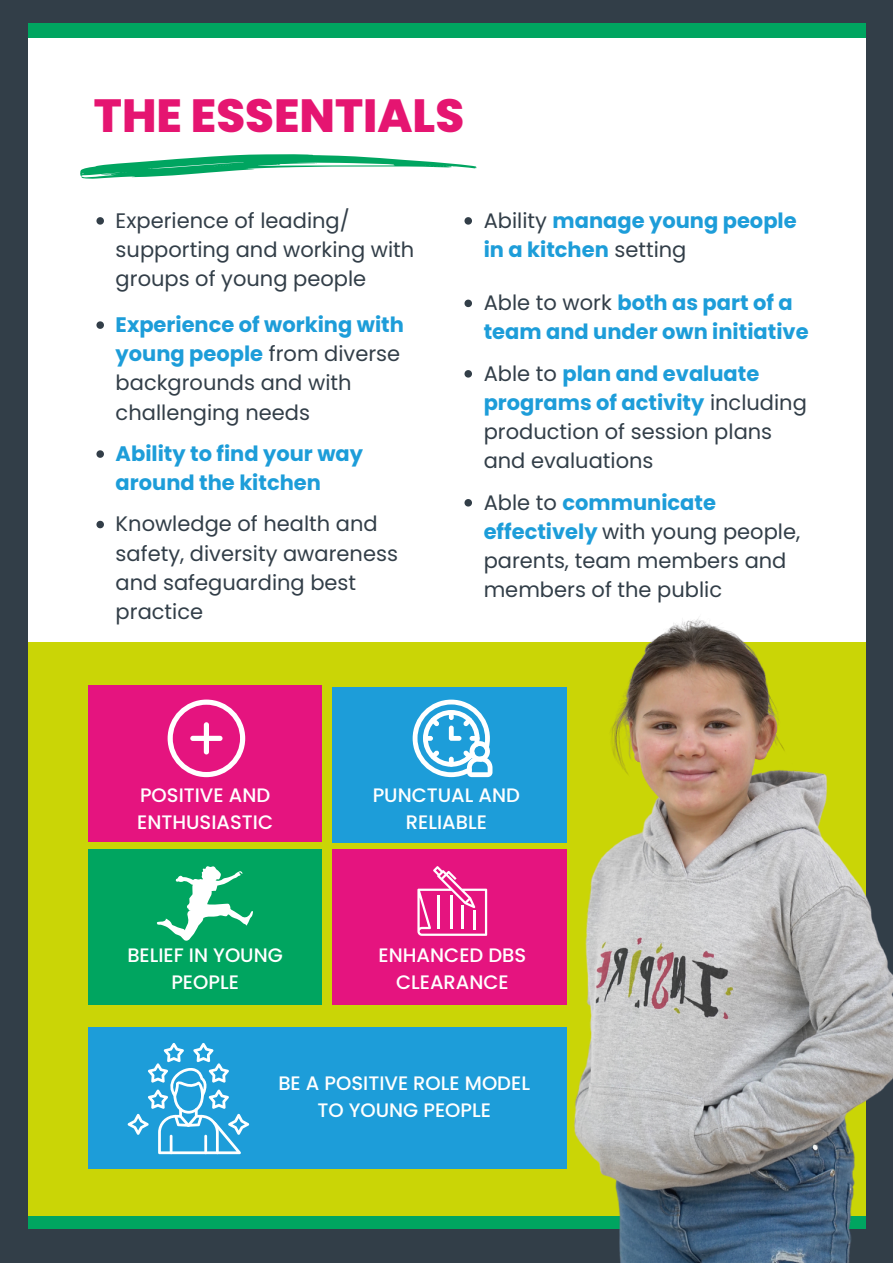
<style>
.page{position:relative;width:893px;height:1264px;background:#fff}
.page>*{position:absolute;margin:0;border:0;box-sizing:border-box;transform-origin:0 0}
.t1{font:800 46.5px "Poppins";color:#e51571}
.t2{font:21px/29.2px "Poppins";color:#323e48}
.t3{font:700 21px/29.2px "Poppins";color:#1d9dd9}
.t4{font:500 19.5px/27px "Poppins";color:#fff;text-align:center}
.s1{font-weight:700;color:#1d9dd9}
.s2{font-weight:400;color:#323e48}
</style>
<div class="page">
<div style="left:0;top:0;width:892px;height:38px;background:#00a560"></div>
<div style="left:0;top:1216px;width:892px;height:39px;background:#00a560"></div>
<div style="left:22px;top:642px;width:848px;height:573px;background:#cad506"></div>
<div style="left:0;top:0;width:892px;height:23px;background:#323e48"></div>
<div style="left:0;top:1229px;width:892px;height:33px;background:#323e48"></div>
<div style="left:0;top:0;width:28px;height:1262px;background:#323e48"></div>
<div style="left:866px;top:0;width:26px;height:1262px;background:#323e48"></div>
<div style="left:88px;top:849px;width:234px;height:155px;background:#00a560"></div>
<div style="left:333px;top:849px;width:233px;height:155px;background:#e5147f"></div>
<div style="left:88px;top:1027px;width:478px;height:141px;background:#1d9dd9"></div>
<svg style="left:156px;top:866px;width:97px;height:75px"></svg>
<svg style="left:417px;top:866px;width:64px;height:69px"></svg>
<hr style="left:437px;top:895px;width:3px;height:34px;background:#fff">
<hr style="left:450px;top:895px;width:2px;height:34px;background:#fff">
<hr style="left:461px;top:905px;width:2px;height:24px;background:#fff">
<hr style="left:473px;top:910px;width:3px;height:19px;background:#fff">
<div style="left:88px;top:685px;width:234px;height:156px;background:#e5147f"></div>
<svg style="left:168px;top:699px;width:77px;height:78px"></svg>
<div style="left:333px;top:687px;width:233px;height:155px;background:#1d9dd9"></div>
<svg style="left:412px;top:699px;width:69px;height:78px"></svg>
<svg style="left:80px;top:154px;width:397px;height:25px"></svg>
<svg style="left:128px;top:1043px;width:121px;height:111px"></svg>
<img style="left:481px;top:618px;width:411px;height:644px">
<svg style="left:96px;top:217px;width:8px;height:8px"></svg>
<svg style="left:96px;top:321px;width:8px;height:8px"></svg>
<svg style="left:96px;top:450px;width:8px;height:8px"></svg>
<svg style="left:96px;top:521px;width:8px;height:7px"></svg>
<svg style="left:464px;top:217px;width:8px;height:8px"></svg>
<svg style="left:464px;top:299px;width:8px;height:8px"></svg>
<svg style="left:464px;top:370px;width:8px;height:7px"></svg>
<svg style="left:464px;top:499px;width:8px;height:7px"></svg>
<h1 class="t1" style="left:94px;top:83px;width:372px">THE ESSENTIALS</h1>
<p class="t2" style="left:116px;top:206px;width:300px">Experience of leading/ supporting and working with groups of young people</p>
<p class="t2" style="left:116px;top:310px;width:290px"><span class="s1">Experience of working with young people</span> from diverse backgrounds and with challenging needs</p>
<p class="t3" style="left:116px;top:439px;width:249px">Ability to find your way around the kitchen</p>
<p class="t2" style="left:116px;top:509px;width:284px">Knowledge of health and safety, diversity awareness and safeguarding best practice</p>
<p class="t3" style="left:483px;top:206px;width:314px"><span class="s2">Ability</span> manage young people in a kitchen <span class="s2">setting</span></p>
<p class="t3" style="left:483px;top:288px;width:326px"><span class="s2">Able to work</span> both as part of a team and under own initiative</p>
<p class="t2" style="left:483px;top:358px;width:325px">Able to <span class="s1">plan and evaluate programs of activity</span> including production of session plans and evaluations</p>
<p class="t2" style="left:483px;top:487px;width:318px">Able to <span class="s1">communicate effectively</span> with young people, parents, team members and members of the public</p>
<p class="t4" style="left:137px;top:781px;width:137px;text-align:left">POSITIVE AND<br>ENTHUSIASTIC</p>
<p class="t4" style="left:372px;top:781px;width:149px">PUNCTUAL AND<br>RELIABLE</p>
<p class="t4" style="left:127px;top:942px;width:157px">BELIEF IN YOUNG<br>PEOPLE</p>
<p class="t4" style="left:378px;top:942px;width:149px">ENHANCED DBS<br>CLEARANCE</p>
<p class="t4" style="left:278px;top:1070px;width:253px">BE A POSITIVE ROLE MODEL<br>TO YOUNG PEOPLE</p>
</div>
